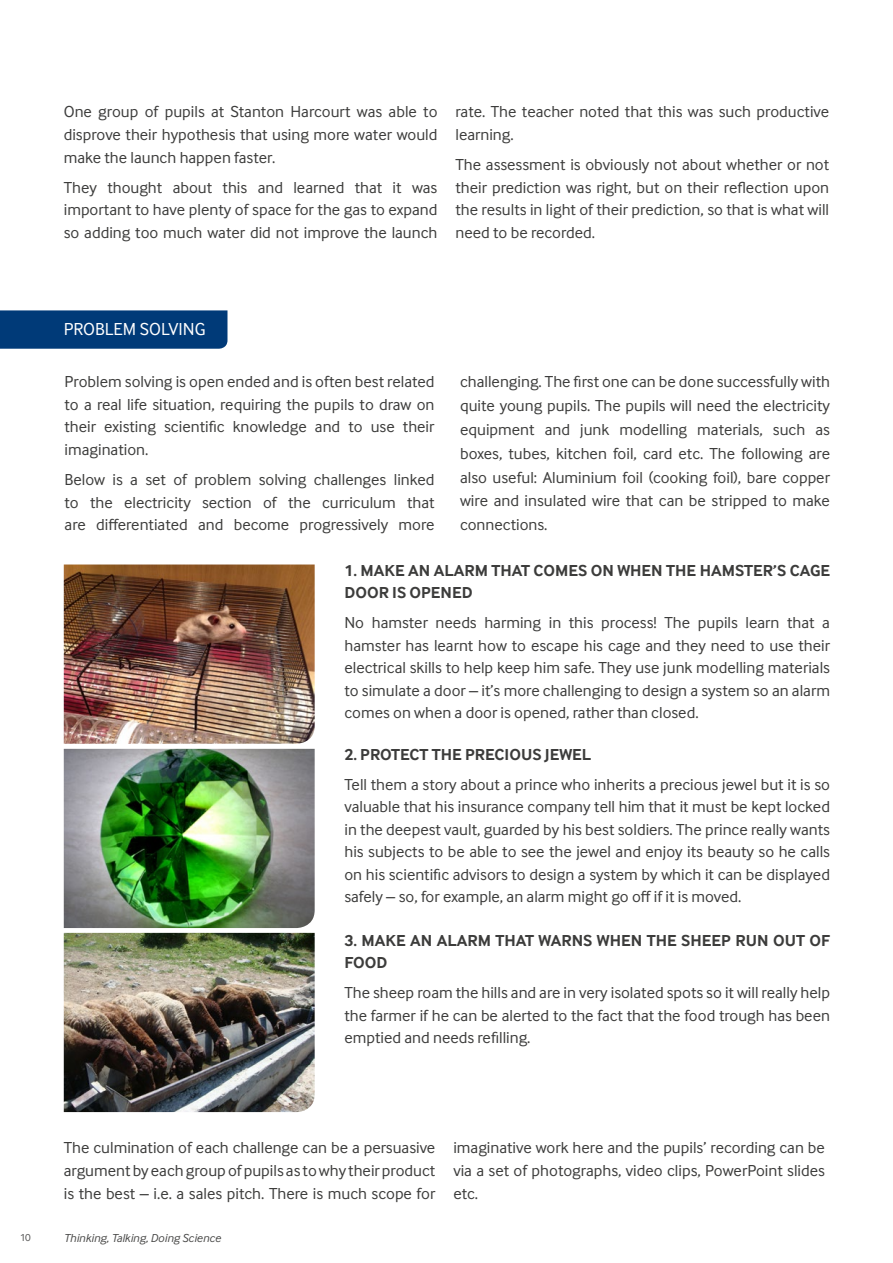
<style>
.page{position:relative;width:893px;height:1263px;background:#fff}
.page>*{position:absolute;margin:0;border:0;box-sizing:border-box;transform-origin:0 0}
.t1{font:18px "Inter Face";color:#fff}
.t2{font:16.5px/22.6px "Inter Face";color:#3c3c3b;text-align:justify}
.t3{font:700 16.5px/22.5px "Inter Face";color:#3c3c3b}
.t4{font:italic 12px "Inter Face";color:#4a4a49}
.t5{font:10.5px "Inter Face";color:#575756}
</style>
<div class="page">
<div style="left:0;top:310px;width:227px;height:39px;background:#003a78"></div>
<img style="left:64px;top:564px;width:251px;height:180px">
<img style="left:64px;top:749px;width:251px;height:179px">
<img style="left:64px;top:933px;width:251px;height:179px">
<p class="t2" style="left:64px;top:100px;width:375px">One group of pupils at Stanton Harcourt was able to disprove their hypothesis that using more water would make the launch happen faster.</p>
<p class="t2" style="left:64px;top:176px;width:375px">They thought about this and learned that it was important to have plenty of space for the gas to expand so adding too much water did not improve the launch</p>
<p class="t2" style="left:455px;top:100px;width:375px">rate. The teacher noted that this was such productive learning.</p>
<p class="t2" style="left:455px;top:153px;width:375px">The assessment is obviously not about whether or not their prediction was right, but on their reflection upon the results in light of their prediction, so that is what will need to be recorded.</p>
<p class="t1" style="left:64px;top:319px;width:143px">PROBLEM SOLVING</p>
<p class="t2" style="left:65px;top:370px;width:371px">Problem solving is open ended and is often best related to a real life situation, requiring the pupils to draw on their existing scientific knowledge and to use their imagination.</p>
<p class="t2" style="left:65px;top:468px;width:371px">Below is a set of problem solving challenges linked to the electricity section of the curriculum that are differentiated and become progressively more</p>
<p class="t2" style="left:460px;top:369px;width:371px;line-height:23.9px">challenging. The first one can be done successfully with quite young pupils. The pupils will need the electricity equipment and junk modelling materials, such as boxes, tubes, kitchen foil, card etc. The following are also useful: Aluminium foil (cooking foil), bare copper wire and insulated wire that can be stripped to make connections.</p>
<p class="t3" style="left:344px;top:559px;width:487px">1. MAKE AN ALARM THAT COMES ON WHEN THE HAMSTER’S CAGE<br>DOOR IS OPENED</p>
<p class="t2" style="left:344px;top:611px;width:487px">No hamster needs harming in this process! The pupils learn that a hamster has learnt how to escape his cage and they need to use their electrical skills to help keep him safe. They use junk modelling materials to simulate a door – it’s more challenging to design a system so an alarm comes on when a door is opened, rather than closed.</p>
<p class="t3" style="left:344px;top:743px;width:248px">2. PROTECT THE PRECIOUS JEWEL</p>
<p class="t2" style="left:344px;top:773px;width:487px">Tell them a story about a prince who inherits a precious jewel but it is so valuable that his insurance company tell him that it must be kept locked in the deepest vault, guarded by his best soldiers. The prince really wants his subjects to be able to see the jewel and enjoy its beauty so he calls on his scientific advisors to design a system by which it can be displayed safely – so, for example, an alarm might go off if it is moved.</p>
<p class="t3" style="left:344px;top:929px;width:487px">3. MAKE AN ALARM THAT WARNS WHEN THE SHEEP RUN OUT OF<br>FOOD</p>
<p class="t2" style="left:344px;top:981px;width:487px">The sheep roam the hills and are in very isolated spots so it will really help the farmer if he can be alerted to the fact that the food trough has been emptied and needs refilling.</p>
<p class="t5" style="left:20px;top:1231px;width:12px">10</p>
<p class="t2" style="left:64px;top:1136px;width:373px">The culmination of each challenge can be a persuasive argument by each group of pupils as to why their product is the best – i.e. a sales pitch. There is much scope for</p>
<p class="t2" style="left:453px;top:1136px;width:373px">imaginative work here and the pupils’ recording can be via a set of photographs, video clips, PowerPoint slides etc.</p>
<p class="t4" style="left:64px;top:1231px;width:159px">Thinking, Talking, Doing Science</p>
</div>
